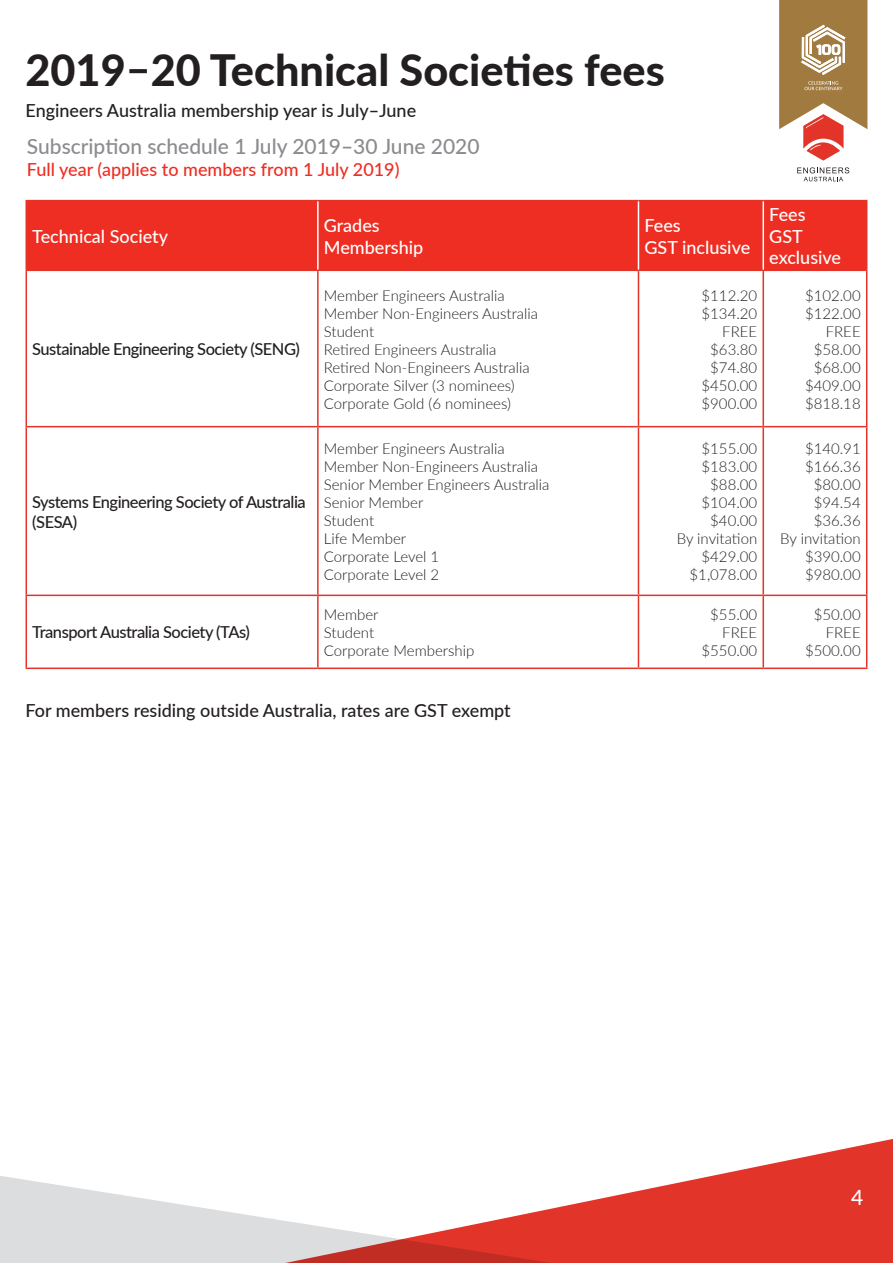
<style>
.page{position:relative;width:893px;height:1263px;background:#fff}
.page>*{position:absolute;margin:0;border:0;box-sizing:border-box;transform-origin:0 0}
.t1{font:800 43.2px "Lato";color:#231f20}
.t2{font:500 21px "Lato";color:#8a8c8f}
.t3{font:500 21px "Lato";color:#fff}
.t4{font:500 18px "Lato";color:#231f20}
.t5{font:500 18px/21.6px "Lato";color:#fff}
.t6{font:500 18px "Lato";color:#ee2e22}
.t7{font:500 16.5px/19.8px "Lato";letter-spacing:-.03em;color:#231f20}
.t8{font:300 15px "Lato";color:#231f20}
</style>
<div class="page">
<svg style="left:797px;top:167px;width:52px;height:14px"></svg>
<svg style="left:779px;top:0;width:88px;height:161px"></svg>
<svg style="left:0;top:1176px;width:202px;height:87px;fill:#dcdddf"></svg>
<svg style="left:202px;top:1139px;width:691px;height:124px"></svg>
<div style="left:27px;top:201px;width:839px;height:69px;background:#ee2e22"></div>
<hr style="left:26px;top:200px;width:292px;height:1px;background:#e23429">
<hr style="left:26px;top:201px;width:1px;height:69px;background:#e23429">
<hr style="left:318px;top:200px;width:320px;height:1px;background:#e23429">
<hr style="left:638px;top:200px;width:125px;height:1px;background:#e23429">
<hr style="left:763px;top:200px;width:104px;height:1px;background:#e23429">
<hr style="left:866px;top:201px;width:1px;height:69px;background:#e23429">
<hr style="left:26px;top:270px;width:292px;height:1px;background:#e23429">
<hr style="left:318px;top:270px;width:320px;height:1px;background:#e23429">
<hr style="left:638px;top:270px;width:125px;height:1px;background:#e23429">
<hr style="left:763px;top:270px;width:104px;height:1px;background:#e23429">
<hr style="left:26px;top:271px;width:1px;height:155px;background:#e23429">
<hr style="left:317px;top:271px;width:2px;height:155px;background:#e23429">
<hr style="left:638px;top:271px;width:1px;height:155px;background:#e23429">
<hr style="left:762px;top:271px;width:2px;height:155px;background:#e23429">
<hr style="left:866px;top:271px;width:1px;height:155px;background:#e23429">
<hr style="left:26px;top:426px;width:292px;height:1px;background:#e23429">
<hr style="left:26px;top:427px;width:1px;height:168px;background:#e23429">
<hr style="left:318px;top:426px;width:320px;height:1px;background:#e23429">
<hr style="left:317px;top:427px;width:2px;height:168px;background:#e23429">
<hr style="left:638px;top:426px;width:125px;height:1px;background:#e23429">
<hr style="left:638px;top:427px;width:1px;height:168px;background:#e23429">
<hr style="left:763px;top:426px;width:104px;height:1px;background:#e23429">
<hr style="left:762px;top:427px;width:2px;height:168px;background:#e23429">
<hr style="left:866px;top:427px;width:1px;height:168px;background:#e23429">
<hr style="left:26px;top:595px;width:292px;height:1px;background:#e23429">
<hr style="left:26px;top:596px;width:1px;height:71px;background:#e23429">
<hr style="left:318px;top:595px;width:320px;height:1px;background:#e23429">
<hr style="left:317px;top:596px;width:2px;height:71px;background:#e23429">
<hr style="left:638px;top:595px;width:125px;height:1px;background:#e23429">
<hr style="left:638px;top:596px;width:1px;height:71px;background:#e23429">
<hr style="left:763px;top:595px;width:104px;height:1px;background:#e23429">
<hr style="left:762px;top:596px;width:2px;height:71px;background:#e23429">
<hr style="left:866px;top:596px;width:1px;height:71px;background:#e23429">
<hr style="left:26px;top:667px;width:292px;height:2px;background:#e23429">
<hr style="left:318px;top:667px;width:320px;height:2px;background:#e23429">
<hr style="left:638px;top:667px;width:125px;height:2px;background:#e23429">
<hr style="left:763px;top:667px;width:104px;height:2px;background:#e23429">
<hr style="left:317px;top:201px;width:2px;height:69px;background:#fff">
<hr style="left:638px;top:201px;width:1px;height:69px;background:#fff">
<hr style="left:762px;top:201px;width:2px;height:69px;background:#fff">
<p class="t1" style="left:26px;top:38px;width:641px">2019–20 Technical Societies fees</p>
<p class="t4" style="left:26px;top:97px;width:392px">Engineers Australia membership year is July–June</p>
<p class="t2" style="left:27px;top:132px;width:454px">Subscription schedule 1 July 2019–30 June 2020</p>
<p class="t6" style="left:27px;top:156px;width:374px">Full year (applies to members from 1 July 2019)</p>
<p class="t5" style="left:32px;top:225px;width:137px">Technical Society</p>
<p class="t5" style="left:324px;top:214px;width:101px">Grades<br>Membership</p>
<p class="t5" style="left:644px;top:214px;width:107px">Fees<br>GST inclusive</p>
<p class="t5" style="left:769px;top:203px;width:73px">Fees<br>GST exclusive</p>
<p class="t7" style="left:32px;top:338px;width:269px">Sustainable Engineering Society (SENG)</p>
<p class="t7" style="left:32px;top:491px;width:275px">Systems Engineering Society of Australia (SESA)</p>
<p class="t7" style="left:32px;top:622px;width:219px">Transport Australia Society (TAs)</p>
<p class="t8" style="left:324px;top:285px;width:182px">Member Engineers Australia</p>
<p class="t8" style="left:324px;top:303px;width:216px">Member Non-Engineers Australia</p>
<p class="t8" style="left:324px;top:321px;width:52px">Student</p>
<p class="t8" style="left:324px;top:339px;width:174px">Retired Engineers Australia</p>
<p class="t8" style="left:324px;top:357px;width:207px">Retired Non-Engineers Australia</p>
<p class="t8" style="left:324px;top:375px;width:192px">Corporate Silver (3 nominees)</p>
<p class="t8" style="left:324px;top:393px;width:189px">Corporate Gold (6 nominees)</p>
<p class="t8" style="left:324px;top:438px;width:182px">Member Engineers Australia</p>
<p class="t8" style="left:324px;top:456px;width:216px">Member Non-Engineers Australia</p>
<p class="t8" style="left:324px;top:474px;width:227px">Senior Member Engineers Australia</p>
<p class="t8" style="left:324px;top:492px;width:101px">Senior Member</p>
<p class="t8" style="left:324px;top:510px;width:52px">Student</p>
<p class="t8" style="left:324px;top:528px;width:84px">Life Member</p>
<p class="t8" style="left:324px;top:546px;width:117px">Corporate Level 1</p>
<p class="t8" style="left:324px;top:564px;width:117px">Corporate Level 2</p>
<p class="t8" style="left:324px;top:604px;width:56px">Member</p>
<p class="t8" style="left:324px;top:622px;width:52px">Student</p>
<p class="t8" style="left:324px;top:640px;width:152px">Corporate Membership</p>
<p class="t4" style="left:26px;top:697px;width:487px">For members residing outside Australia, rates are GST exempt</p>
<p class="t8" style="left:702px;top:285px;width:57px">$112.20</p>
<p class="t8" style="left:702px;top:303px;width:57px">$134.20</p>
<p class="t8" style="left:722px;top:321px;width:36px">FREE</p>
<p class="t8" style="left:710px;top:339px;width:48px">$63.80</p>
<p class="t8" style="left:710px;top:357px;width:48px">$74.80</p>
<p class="t8" style="left:702px;top:375px;width:57px">$450.00</p>
<p class="t8" style="left:702px;top:393px;width:57px">$900.00</p>
<p class="t8" style="left:702px;top:438px;width:57px">$155.00</p>
<p class="t8" style="left:702px;top:456px;width:57px">$183.00</p>
<p class="t8" style="left:710px;top:474px;width:48px">$88.00</p>
<p class="t8" style="left:702px;top:492px;width:57px">$104.00</p>
<p class="t8" style="left:710px;top:510px;width:48px">$40.00</p>
<p class="t8" style="left:677px;top:528px;width:82px">By invitation</p>
<p class="t8" style="left:702px;top:546px;width:57px">$429.00</p>
<p class="t8" style="left:690px;top:564px;width:69px">$1,078.00</p>
<p class="t8" style="left:710px;top:604px;width:48px">$55.00</p>
<p class="t8" style="left:722px;top:622px;width:36px">FREE</p>
<p class="t8" style="left:702px;top:640px;width:57px">$550.00</p>
<p class="t8" style="left:805px;top:285px;width:57px">$102.00</p>
<p class="t8" style="left:805px;top:303px;width:57px">$122.00</p>
<p class="t8" style="left:826px;top:321px;width:36px">FREE</p>
<p class="t8" style="left:814px;top:339px;width:48px">$58.00</p>
<p class="t8" style="left:814px;top:357px;width:48px">$68.00</p>
<p class="t8" style="left:805px;top:375px;width:57px">$409.00</p>
<p class="t8" style="left:805px;top:393px;width:57px">$818.18</p>
<p class="t8" style="left:805px;top:438px;width:57px">$140.91</p>
<p class="t8" style="left:805px;top:456px;width:57px">$166.36</p>
<p class="t8" style="left:814px;top:474px;width:48px">$80.00</p>
<p class="t8" style="left:814px;top:492px;width:48px">$94.54</p>
<p class="t8" style="left:814px;top:510px;width:48px">$36.36</p>
<p class="t8" style="left:780px;top:528px;width:82px">By invitation</p>
<p class="t8" style="left:805px;top:546px;width:57px">$390.00</p>
<p class="t8" style="left:805px;top:564px;width:57px">$980.00</p>
<p class="t8" style="left:814px;top:604px;width:48px">$50.00</p>
<p class="t8" style="left:826px;top:622px;width:36px">FREE</p>
<p class="t8" style="left:805px;top:640px;width:57px">$500.00</p>
<h2 class="t3" style="left:851px;top:1183px;width:14px">4</h2>
</div>
